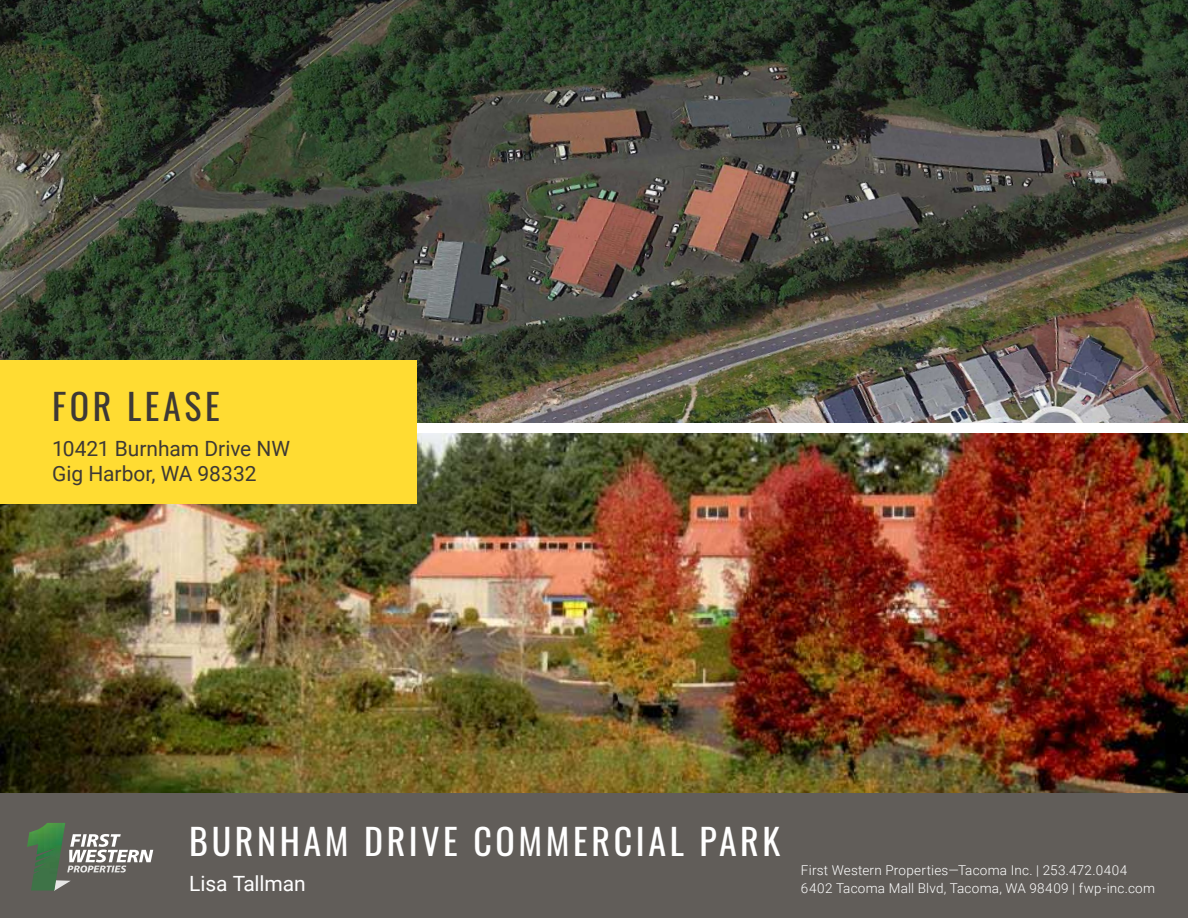
<style>
.page{position:relative;width:1188px;height:918px;background:#fff}
.page>*{position:absolute;margin:0;border:0;box-sizing:border-box;transform-origin:0 0}
.t1{font:36px "Oswald";letter-spacing:.1em;color:#fff}
.t2{font:36px "Oswald";letter-spacing:.1em;color:#3e3935}
.t3{font:21px/25.2px "Roboto";letter-spacing:-.005em;color:#3e3935}
.t4{font:21px "Roboto";letter-spacing:-.01em;color:#fff}
.t5{font:300 13.5px/18px "Roboto";letter-spacing:.02em;color:#fff}
</style>
<div class="page">
<img style="left:0;top:434px;width:1188px;height:359px">
<div style="left:0;top:793px;width:1188px;height:125px;background:#615d59"></div>
<svg style="left:65px;top:880px;width:6px;height:4px"></svg>
<svg style="left:67px;top:834px;width:86px;height:39px"></svg>
<img style="left:27px;top:823px;width:38px;height:68px">
<img style="left:0;top:0;width:1188px;height:423px">
<div style="left:0;top:360px;width:417px;height:144px;background:#ffdc32"></div>
<h1 class="t2" style="left:52px;top:374px;width:169px">FOR LEASE</h1>
<h2 class="t3" style="left:52px;top:435px;width:239px">10421 Burnham Drive NW<br>Gig Harbor, WA 98332</h2>
<h1 class="t1" style="left:189px;top:809px;width:593px">BURNHAM DRIVE COMMERCIAL PARK</h1>
<h2 class="t4" style="left:189px;top:869px;width:118px">Lisa Tallman</h2>
<p class="t5" style="left:801px;top:861px;width:356px">First Western Properties—Tacoma Inc. | 253.472.0404<br>6402 Tacoma Mall Blvd, Tacoma, WA 98409 | fwp-inc.com</p>
</div>
